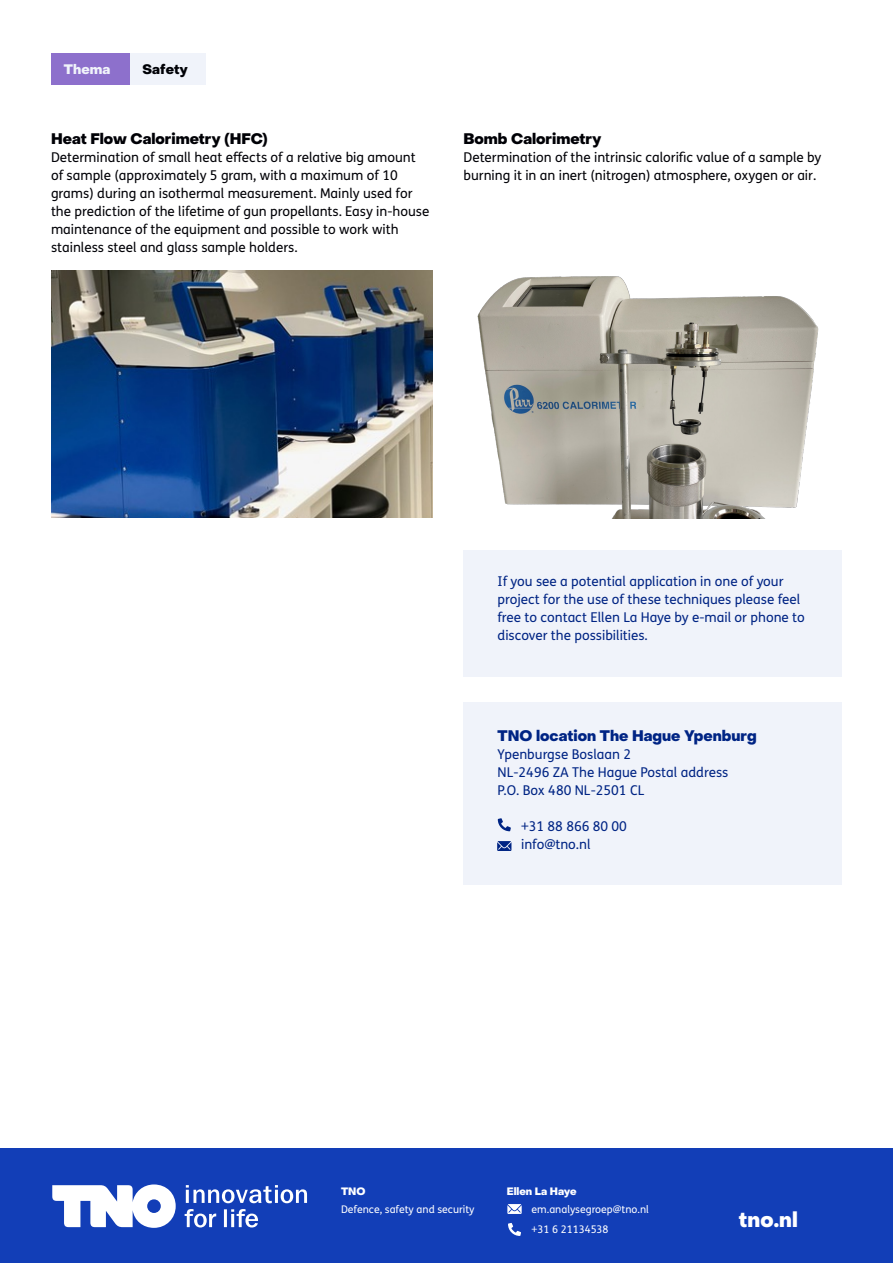
<style>
.page{position:relative;width:893px;height:1263px;background:#fff}
.page>*{position:absolute;margin:0;border:0;box-sizing:border-box;transform-origin:0 0}
.URL{font:800 21px "PP Object Sans";color:#fff}
.K1_Kop_paragraaf{font:800 15px "PP Object Sans";color:#000106}
.K1_Kop_paragraaf-2{font:800 15px "PP Object Sans";color:#002484}
.BT1_broodtekst{font:13.5px/18px "FS Me Pro";color:#000106}
.BT1_broodtekst-2{font:13.5px/18px "FS Me Pro";color:#002484}
.TAG{font:800 13.5px "PP Object Sans";letter-spacing:.005em;color:#000106}
.TAG-2{font:800 13.5px "PP Object Sans";letter-spacing:.01em;color:#f0f3fa}
.T_Info_Info{font:10.5px "FS Me Pro";color:#fff}
.K1_Kop_paragraaf-3{font:800 10.5px "PP Object Sans";color:#fff}
</style>
<div class="page">
<div style="left:463px;top:550px;width:379px;height:126px;background:#f0f3fa"></div>
<div style="left:0;top:1148px;width:893px;height:115px;background:#123eb7"></div>
<svg style="left:52px;top:1184px;width:124px;height:44px"></svg>
<svg style="left:185px;top:1209px;width:73px;height:18px"></svg>
<svg style="left:186px;top:1185px;width:121px;height:18px"></svg>
<div style="left:463px;top:702px;width:379px;height:182px;background:#f0f3fa"></div>
<svg style="left:498px;top:818px;width:13px;height:13px"></svg>
<svg style="left:497px;top:841px;width:14px;height:10px"></svg>
<img style="left:51px;top:271px;width:381px;height:246px">
<img style="left:477px;top:276px;width:342px;height:243px">
<svg style="left:508px;top:1223px;width:13px;height:13px"></svg>
<svg style="left:507px;top:1204px;width:15px;height:10px"></svg>
<div style="left:130px;top:53px;width:76px;height:32px;background:#f0f3fa"></div>
<div style="left:51px;top:53px;width:79px;height:32px;background:#8d70cc"></div>
<p class="TAG-2" style="left:64px;top:61px;width:48px">Thema</p>
<p class="TAG" style="left:142px;top:61px;width:47px">Safety</p>
<p class="K1_Kop_paragraaf" style="left:51px;top:130px;width:218px">Heat Flow Calorimetry (HFC)</p>
<p class="BT1_broodtekst" style="left:51px;top:148px;width:380px">Determination of small heat effects of a relative big amount of sample (approximately 5 gram, with a maximum of 10 grams) during an isothermal measurement. Mainly used for the prediction of the lifetime of gun propellants. Easy in-house maintenance of the equipment and possible to work with stainless steel and glass sample holders.</p>
<p class="K1_Kop_paragraaf" style="left:463px;top:130px;width:139px">Bomb Calorimetry</p>
<p class="BT1_broodtekst" style="left:463px;top:148px;width:359px">Determination of the intrinsic calorific value of a sample by burning it in an inert (nitrogen) atmosphere, oxygen or air.</p>
<p class="BT1_broodtekst-2" style="left:497px;top:572px;width:309px">If you see a potential application in one of your project for the use of these techniques please feel free to contact Ellen La Haye by e-mail or phone to discover the possibilities.</p>
<p class="K1_Kop_paragraaf-2" style="left:497px;top:727px;width:261px">TNO location The Hague Ypenburg</p>
<p class="BT1_broodtekst-2" style="left:497px;top:745px;width:135px">Ypenburgse Boslaan 2</p>
<p class="BT1_broodtekst-2" style="left:497px;top:763px;width:232px">NL-2496 ZA The Hague Postal address<br>P.O. Box 480 NL-2501 CL</p>
<p class="BT1_broodtekst-2" style="left:521px;top:817px;width:107px">+31 88 866 80 00</p>
<p class="BT1_broodtekst-2" style="left:521px;top:835px;width:71px">info@tno.nl</p>
<p class="K1_Kop_paragraaf-3" style="left:341px;top:1185px;width:26px">TNO</p>
<p class="K1_Kop_paragraaf-3" style="left:507px;top:1185px;width:71px">Ellen La Haye</p>
<p class="T_Info_Info" style="left:341px;top:1202px;width:135px">Defence, safety and security</p>
<p class="T_Info_Info" style="left:531px;top:1202px;width:119px">em.analysegroep@tno.nl</p>
<p class="T_Info_Info" style="left:531px;top:1222px;width:79px">+31 6 21134538</p>
<p class="URL" style="left:739px;top:1207px;width:61px">tno.nl</p>
</div>
